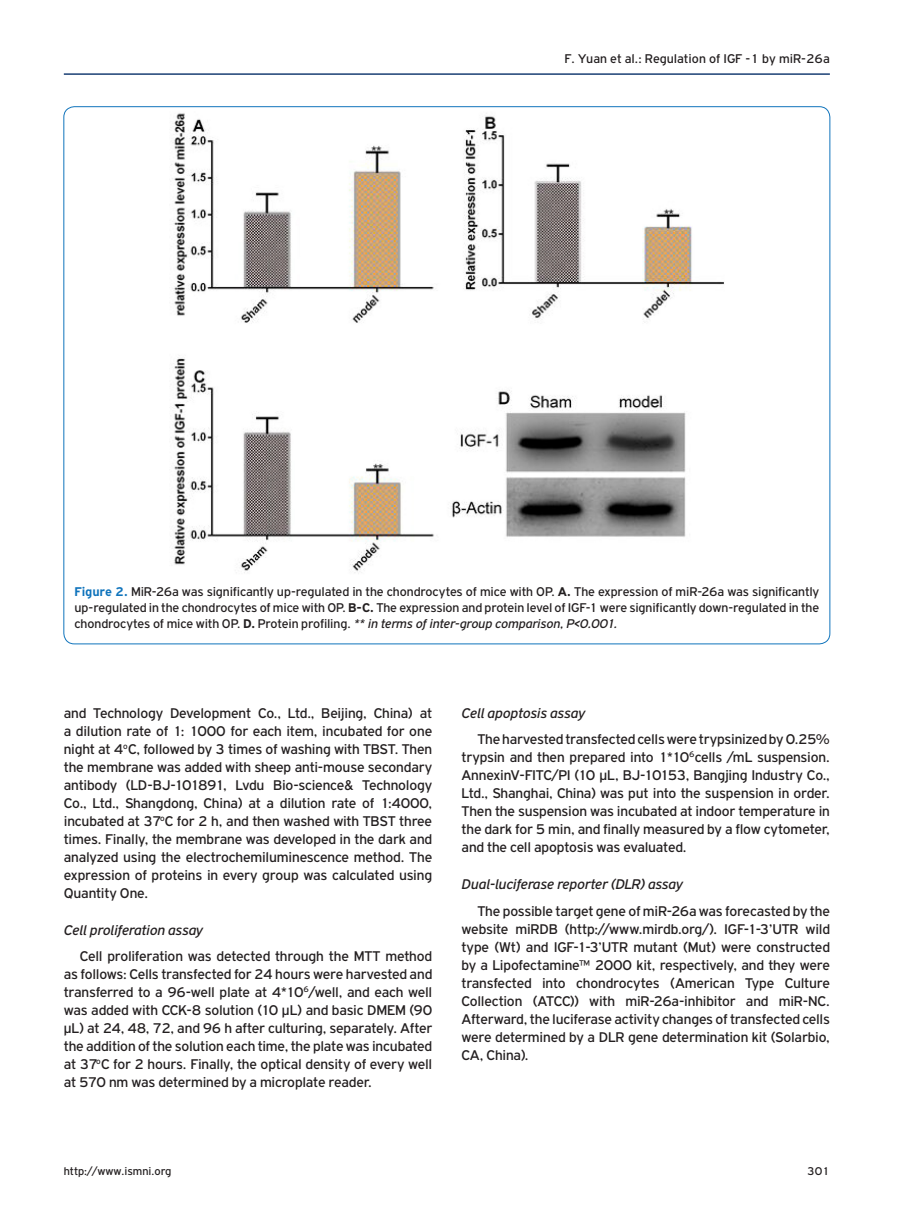
<style>
.page{position:relative;width:915px;height:1212px;background:#fff}
.page>*{position:absolute;margin:0;border:0;box-sizing:border-box;transform-origin:0 0}
.TEXT_BASIC{font:15px/18px "PF Highway Gothic";letter-spacing:-.01em;color:#231f20;text-align:justify}
.TITLE_ITALIC{font:italic 15px "PF Highway Gothic";letter-spacing:-.015em;color:#231f20}
.TEXT_FIGURE-TABLE{font:13.5px/16.2px "PF Highway Gothic";color:#231f20;text-align:justify}
.t1{font:12px "PF Highway Gothic";color:#231f20}
.s1{font-weight:700;color:#1074bc}
.s2{font-weight:700}
.s3{font-style:italic}
</style>
<div class="page">
<hr style="left:64px;top:73px;width:765px;height:2px;background:#1a3f74">
<img style="left:171px;top:113px;width:553px;height:460px">
<p class="TEXT_FIGURE-TABLE" style="left:564px;top:50px;width:267px">F. Yuan et al.: Regulation of IGF -1 by miR-26a</p>
<p class="TEXT_FIGURE-TABLE" style="left:74px;top:583px;width:746px"><span class="s1">Figure 2.</span> MiR-26a was significantly up-regulated in the chondrocytes of mice with OP. <span class="s2">A.</span> The expression of miR-26a was significantly up-regulated in the chondrocytes of mice with OP. <span class="s2">B-C.</span> The expression and protein level of IGF-1 were significantly down-regulated in the chondrocytes of mice with OP. <span class="s2">D.</span> Protein profiling. <span class="s3">** in terms of inter-group comparison, P&lt;0.001.</span></p>
<p class="TEXT_BASIC" style="left:64px;top:704px;width:370px">and Technology Development Co., Ltd., Beijing, China) at a dilution rate of 1: 1000 for each item, incubated for one night at 4<sup>o</sup>C, followed by 3 times of washing with TBST. Then the membrane was added with sheep anti-mouse secondary antibody (LD-BJ-101891, Lvdu Bio-science&amp; Technology Co., Ltd., Shangdong, China) at a dilution rate of 1:4000, incubated at 37<sup>o</sup>C for 2 h, and then washed with TBST three times. Finally, the membrane was developed in the dark and analyzed using the electrochemiluminescence method. The expression of proteins in every group was calculated using Quantity One.</p>
<p class="TITLE_ITALIC" style="left:64px;top:922px;width:141px">Cell proliferation assay</p>
<p class="TEXT_BASIC" style="left:64px;top:947px;width:370px;text-indent:16px">Cell proliferation was detected through the MTT method as follows: Cells transfected for 24 hours were harvested and transferred to a 96-well plate at 4*10<sup>6</sup>/well, and each well was added with CCK-8 solution (10 μL) and basic DMEM (90 μL) at 24, 48, 72, and 96 h after culturing, separately. After the addition of the solution each time, the plate was incubated at 37<sup>o</sup>C for 2 hours. Finally, the optical density of every well at 570 nm was determined by a microplate reader.</p>
<p class="TITLE_ITALIC" style="left:461px;top:705px;width:125px">Cell apoptosis assay</p>
<p class="TEXT_BASIC" style="left:461px;top:730px;width:370px;text-indent:16px">The harvested transfected cells were trypsinized by 0.25% trypsin and then prepared into 1*10<sup>6</sup>cells /mL suspension.<br>AnnexinV-FITC/PI (10 μL, BJ-10153, Bangjing Industry Co., Ltd., Shanghai, China) was put into the suspension in order.<br>Then the suspension was incubated at indoor temperature in the dark for 5 min, and finally measured by a flow cytometer, and the cell apoptosis was evaluated.</p>
<p class="TITLE_ITALIC" style="left:461px;top:876px;width:223px">Dual-luciferase reporter (DLR) assay</p>
<p class="TEXT_BASIC" style="left:461px;top:902px;width:370px;text-indent:16px">The possible target gene of miR-26a was forecasted by the website miRDB (http://www.mirdb.org/). IGF-1-3’UTR wild type (Wt) and IGF-1-3’UTR mutant (Mut) were constructed by a Lipofectamine™ 2000 kit, respectively, and they were transfected into chondrocytes (American Type Culture Collection (ATCC)) with miR-26a-inhibitor and miR-NC.<br>Afterward, the luciferase activity changes of transfected cells were determined by a DLR gene determination kit (Solarbio, CA, China).</p>
<p class="t1" style="left:64px;top:1165px;width:109px">http://www.ismni.org</p>
<p class="t1" style="left:806px;top:1165px;width:24px">301</p>
</div>
